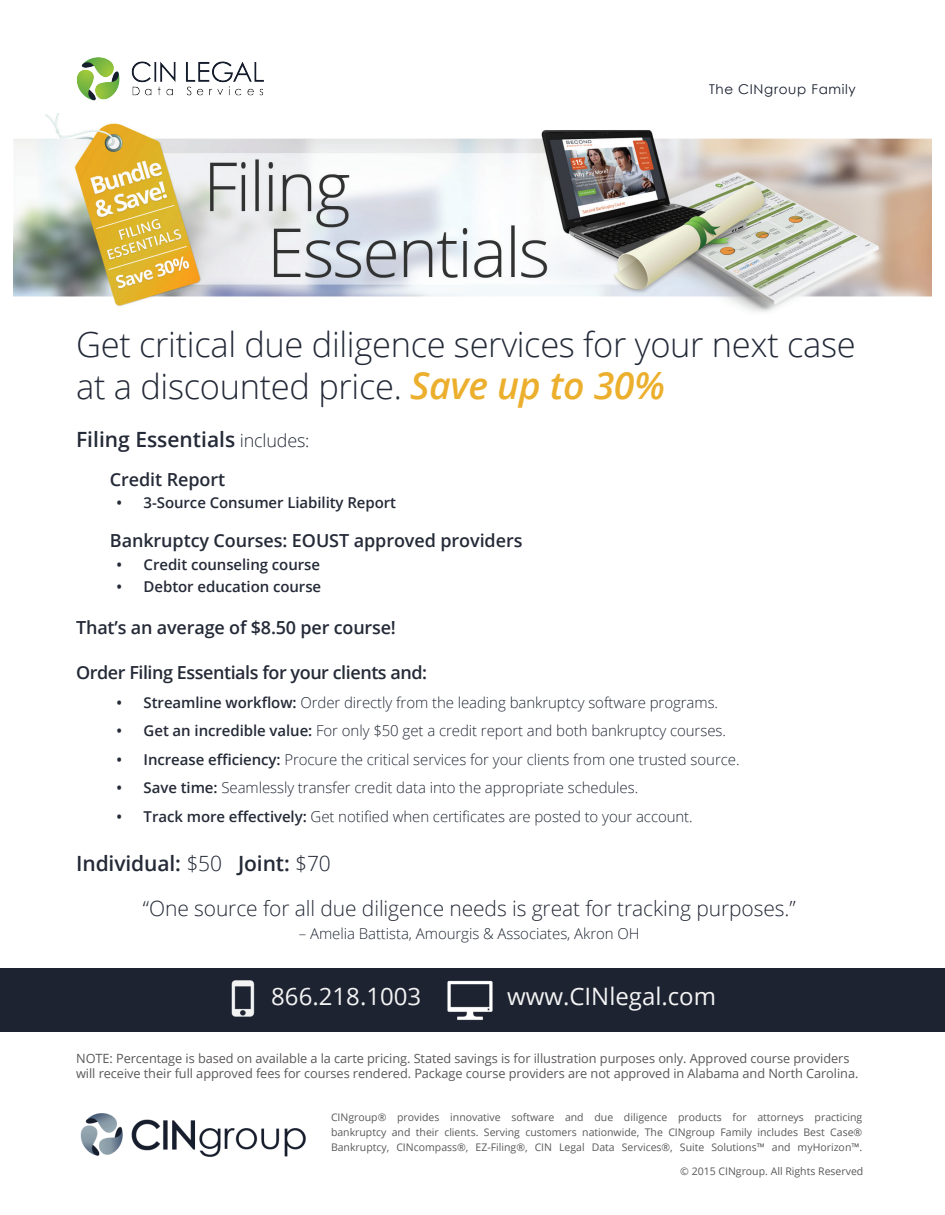
<style>
.page{position:relative;width:945px;height:1215px;background:#fff}
.page>*{position:absolute;margin:0;border:0;box-sizing:border-box;transform-origin:0 0}
.t1{font:300 34.5px/42px "Open Sans";letter-spacing:-.01em;color:#171e2d}
.t2{font:24px "Open Sans";color:#fff}
.t3{font:300 21px/45px "Open Sans";letter-spacing:-.005em;color:#181e2c}
.t4{font:600 21px "Open Sans";color:#181e2c}
.t5{font:600 18px "Open Sans";letter-spacing:-.01em;color:#181e2c}
.t6{font:300 15px "Open Sans";letter-spacing:-.005em;color:#181e2c}
.t7{font:600 15px "Open Sans";letter-spacing:-.005em;color:#181e2c}
.t8{font:13.5px "Century Gothic";letter-spacing:.05em;color:#171e2d}
.t9{font:12.75px/15px "Open Sans";letter-spacing:-.005em;color:#231f20}
.t10{font:10.5px/15px "Open Sans";color:#231f20;text-align:justify}
.s1{font-weight:600;font-style:italic;font-size:37.5px;color:#ebab22}
.s2{font-weight:300;font-size:18px}
.s3{font-weight:600}
</style>
<div class="page">
<div style="left:0;top:968px;width:945px;height:63px;background:#181e2c"></div>
<img style="left:77px;top:57px;width:187px;height:44px">
<img style="left:231px;top:980px;width:24px;height:37px">
<img style="left:80px;top:1113px;width:226px;height:44px">
<img style="left:14px;top:114px;width:918px;height:198px">
<img style="left:447px;top:980px;width:46px;height:41px">
<p class="t8" style="left:709px;top:80px;width:148px">The CINgroup Family</p>
<h1 class="t1" style="left:76px;top:322px;width:781px">Get critical due diligence services for your next case at a discounted price. <span class="s1">Save up to 30%</span></h1>
<h3 class="t4" style="left:76px;top:425px;width:235px">Filing Essentials <span class="s2">includes:</span></h3>
<p class="t5" style="left:110px;top:467px;width:117px">Credit Report</p>
<p class="t7" style="left:117px;top:493px;width:281px">• 3-Source Consumer Liability Report</p>
<p class="t5" style="left:110px;top:528px;width:414px">Bankruptcy Courses: EOUST approved providers</p>
<p class="t7" style="left:117px;top:554px;width:205px">• Credit counseling course</p>
<p class="t7" style="left:117px;top:577px;width:206px">• Debtor education course</p>
<p class="t5" style="left:76px;top:615px;width:321px">That’s an average of $8.50 per course!</p>
<p class="t5" style="left:76px;top:660px;width:353px">Order Filing Essentials for your clients and:</p>
<p class="t6" style="left:117px;top:692px;width:603px"><span class="s3">• Streamline workflow:</span> Order directly from the leading bankruptcy software programs.</p>
<p class="t6" style="left:117px;top:721px;width:611px"><span class="s3">• Get an incredible value:</span> For only $50 get a credit report and both bankruptcy courses.</p>
<p class="t6" style="left:117px;top:749px;width:624px"><span class="s3">• Increase efficiency:</span> Procure the critical services for your clients from one trusted source.</p>
<p class="t6" style="left:117px;top:778px;width:523px"><span class="s3">• Save time:</span> Seamlessly transfer credit data into the appropriate schedules.</p>
<p class="t6" style="left:117px;top:806px;width:578px"><span class="s3">• Track more effectively:</span> Get notified when certificates are posted to your account.</p>
<h3 class="t3" style="left:143px;top:841px;width:654px;text-indent:-67px"><span class="s3">Individual:</span> $50 <span class="s3">Joint:</span> $70<br>“One source for all due diligence needs is great for tracking purposes.”</h3>
<p class="t6" style="left:299px;top:923px;width:342px">– Amelia Battista, Amourgis &amp; Associates, Akron OH</p>
<h2 class="t2" style="left:271px;top:980px;width:152px">866.218.1003</h2>
<h2 class="t2" style="left:507px;top:980px;width:211px">www.CINlegal.com</h2>
<p class="t9" style="left:76px;top:1050px;width:784px">NOTE: Percentage is based on available a la carte pricing. Stated savings is for illustration purposes only. Approved course providers will receive their full approved fees for courses rendered. Package course providers are not approved in Alabama and North Carolina.</p>
<p class="t10" style="left:331px;top:1109px;width:533px">CINgroup® provides innovative software and due diligence products for attorneys practicing bankruptcy and their clients. Serving customers nationwide, The CINgroup Family includes Best Case® Bankruptcy, CINcompass®, EZ-Filing®, CIN Legal Data Services®, Suite Solutions™ and myHorizon™.</p>
<p class="t10" style="left:680px;top:1163px;width:185px">© 2015 CINgroup. All Rights Reserved</p>
</div>
